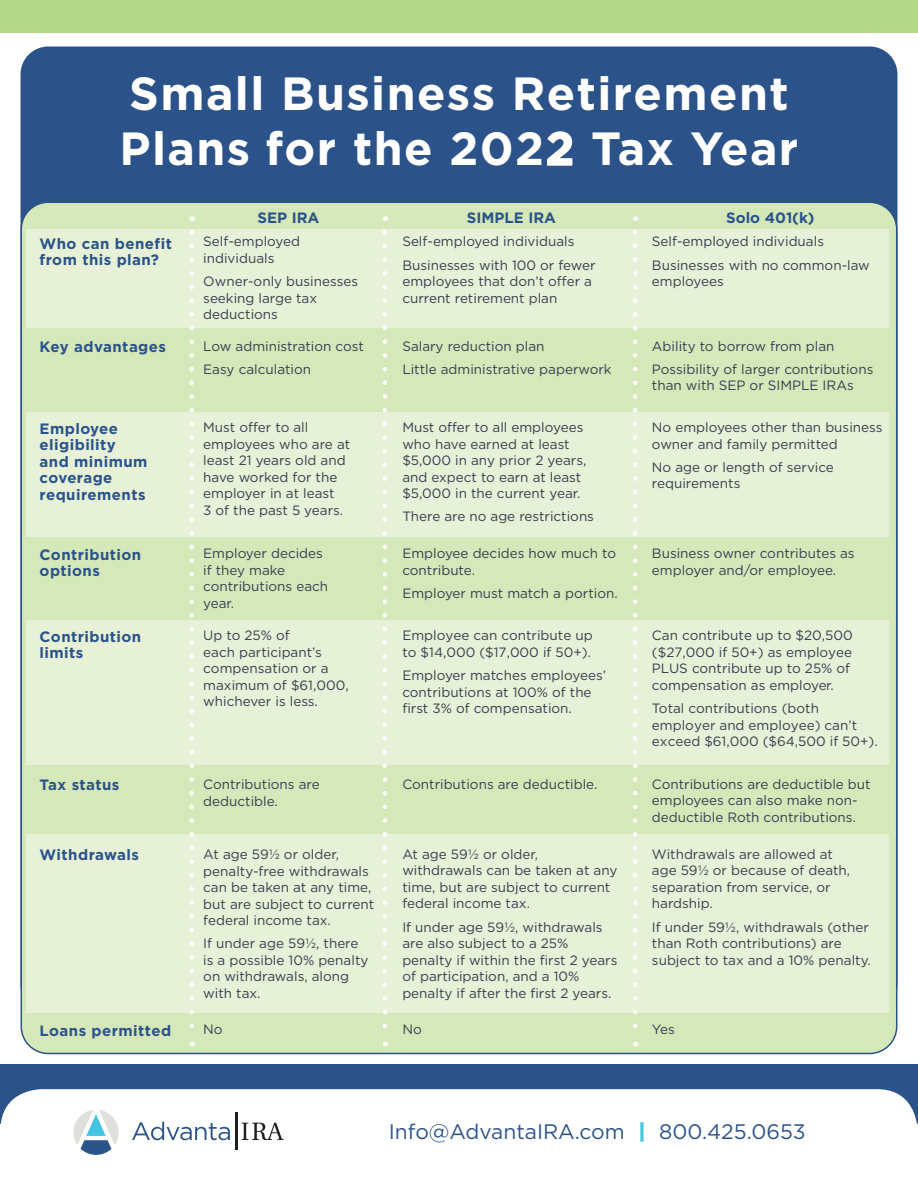
<style>
.page{position:relative;width:918px;height:1188px;background:#fff}
.page>*{position:absolute;margin:0;border:0;box-sizing:border-box;transform-origin:0 0}
.t1{font:700 46.5px/55.2px "Gotham";letter-spacing:.03em;color:#fff}
.t2{font:21px "Gotham";color:#2c5389}
.t3{font:700 15px/16.5px "Gotham";letter-spacing:.03em;color:#2c5389}
.t4{font:700 15px "Gotham";color:#2c5389}
.t5{font:13.5px/16.5px "Gotham";color:#343f4e}
.s1{font-weight:700;color:#43c5e4}
</style>
<div class="page">
<div style="left:21px;top:47px;width:876px;height:965px;background:#2c5389;border-radius:27px"></div>
<div style="left:21px;top:202px;width:876px;height:852px;background:#d4e8ba;border-radius:27px"></div>
<div style="left:0;top:0;width:918px;height:32px;background:#b4d788"></div>
<div style="left:0;top:1065px;width:918px;height:122px;background:#2c5389"></div>
<div style="left:0;top:1089px;width:918px;height:98px;background:#fff"></div>
<div style="left:26px;top:230px;width:863px;height:98px;background:#e6f1d7"></div>
<div style="left:26px;top:412px;width:863px;height:125px;background:#e6f1d7"></div>
<div style="left:26px;top:620px;width:863px;height:145px;background:#e6f1d7"></div>
<div style="left:26px;top:835px;width:863px;height:178px;background:#e6f1d7"></div>
<svg style="left:189px;top:232px;width:5px;height:814px"></svg>
<svg style="left:633px;top:232px;width:4px;height:814px"></svg>
<svg style="left:383px;top:232px;width:4px;height:814px"></svg>
<div style="left:73px;top:1107px;width:211px;height:51px;background:#fff"></div>
<svg style="left:132px;top:1122px;width:98px;height:18px"></svg>
<hr style="left:235px;top:1112px;width:3px;height:38px;background:#231f20">
<svg style="left:241px;top:1123px;width:43px;height:17px"></svg>
<svg style="left:73px;top:1110px;width:46px;height:45px"></svg>
<h1 class="t1" style="left:120px;top:66px;width:680px">Small Business Retirement<br>Plans for the 2022 Tax Year</h1>
<p class="t3" style="left:40px;top:235px;width:134px">Who can benefit from this plan?</p>
<p class="t3" style="left:258px;top:209px;width:63px">SEP IRA</p>
<p class="t5" style="left:203px;top:233px;width:98px">Self-employed individuals</p>
<p class="t5" style="left:203px;top:273px;width:156px">Owner-only businesses seeking large tax deductions</p>
<p class="t4" style="left:467px;top:208px;width:91px">SIMPLE IRA</p>
<p class="t5" style="left:402px;top:230px;width:195px;line-height:23.2px">Self-employed individuals<br>Businesses with 100 or fewer</p>
<p class="t5" style="left:402px;top:273px;width:191px">employees that don’t offer a current retirement plan</p>
<p class="t3" style="left:726px;top:209px;width:90px">Solo 401(k)</p>
<p class="t5" style="left:652px;top:230px;width:219px;line-height:23.2px">Self-employed individuals<br>Businesses with no common-law</p>
<p class="t5" style="left:652px;top:273px;width:73px">employees</p>
<p class="t3" style="left:40px;top:338px;width:128px">Key advantages</p>
<p class="t3" style="left:40px;top:420px;width:109px">Employee eligibility and minimum coverage requirements</p>
<p class="t3" style="left:40px;top:546px;width:103px">Contribution options</p>
<p class="t3" style="left:40px;top:628px;width:103px">Contribution limits</p>
<p class="t3" style="left:40px;top:777px;width:81px">Tax status</p>
<p class="t3" style="left:40px;top:847px;width:101px">Withdrawals</p>
<p class="t3" style="left:40px;top:1022px;width:133px">Loans permitted</p>
<p class="t5" style="left:203px;top:334px;width:162px;line-height:23.2px">Low administration cost<br>Easy calculation</p>
<p class="t5" style="left:203px;top:419px;width:148px">Must offer to all employees who are at least 21 years old and have worked for the employer in at least<br>3 of the past 5 years.</p>
<p class="t5" style="left:203px;top:545px;width:126px">Employer decides if they make contributions each year.</p>
<p class="t5" style="left:203px;top:627px;width:147px">Up to 25% of<br>each participant’s compensation or a maximum of $61,000, whichever is less.</p>
<p class="t5" style="left:203px;top:776px;width:118px">Contributions are deductible.</p>
<p class="t5" style="left:203px;top:846px;width:173px">At age 59½ or older, penalty-free withdrawals can be taken at any time, but are subject to current federal income tax.</p>
<p class="t5" style="left:203px;top:935px;width:167px">If under age 59½, there is a possible 10% penalty on withdrawals, along with tax.</p>
<p class="t5" style="left:203px;top:1021px;width:21px">No</p>
<p class="t5" style="left:402px;top:334px;width:211px;line-height:23.2px">Salary reduction plan<br>Little administrative paperwork</p>
<p class="t5" style="left:402px;top:419px;width:186px">Must offer to all employees who have earned at least $5,000 in any prior 2 years, and expect to earn at least $5,000 in the current year.</p>
<p class="t5" style="left:402px;top:508px;width:193px">There are no age restrictions</p>
<p class="t5" style="left:402px;top:545px;width:215px">Employee decides how much to contribute.</p>
<p class="t5" style="left:402px;top:585px;width:217px">Employer must match a portion.</p>
<p class="t5" style="left:402px;top:627px;width:192px">Employee can contribute up to $14,000 ($17,000 if 50+).</p>
<p class="t5" style="left:402px;top:667px;width:205px">Employer matches employees’ contributions at 100% of the first 3% of compensation.</p>
<p class="t5" style="left:402px;top:776px;width:197px">Contributions are deductible.</p>
<p class="t5" style="left:402px;top:846px;width:217px">At age 59½ or older, withdrawals can be taken at any time, but are subject to current federal income tax.</p>
<p class="t5" style="left:402px;top:918px;width:217px">If under age 59½, withdrawals are also subject to a 25% penalty if within the first 2 years of participation, and a 10% penalty if after the first 2 years.</p>
<p class="t5" style="left:402px;top:1021px;width:21px">No</p>
<p class="t5" style="left:652px;top:334px;width:223px;line-height:23.2px">Ability to borrow from plan<br>Possibility of larger contributions</p>
<p class="t5" style="left:652px;top:377px;width:203px">than with SEP or SIMPLE IRAs</p>
<p class="t5" style="left:652px;top:419px;width:232px">No employees other than business owner and family permitted</p>
<p class="t5" style="left:652px;top:459px;width:184px">No age or length of service requirements</p>
<p class="t5" style="left:652px;top:545px;width:204px">Business owner contributes as employer and/or employee.</p>
<p class="t5" style="left:652px;top:627px;width:202px">Can contribute up to $20,500 ($27,000 if 50+) as employee<br>PLUS contribute up to 25% of compensation as employer.</p>
<p class="t5" style="left:652px;top:700px;width:227px">Total contributions (both employer and employee) can’t exceed $61,000 ($64,500 if 50+).</p>
<p class="t5" style="left:652px;top:776px;width:220px">Contributions are deductible but employees can also make non&shy;deductible Roth contributions.</p>
<p class="t5" style="left:652px;top:846px;width:200px">Withdrawals are allowed at age 59½ or because of death, separation from service, or hardship.</p>
<p class="t5" style="left:652px;top:918px;width:220px">If under 59½, withdrawals (other than Roth contributions) are subject to tax and a 10% penalty.</p>
<p class="t5" style="left:652px;top:1021px;width:24px">Yes</p>
<h2 class="t2" style="left:389px;top:1118px;width:418px">Info@AdvantaIRA.com <span class="s1">|</span> 800.425.0653</h2>
</div>
